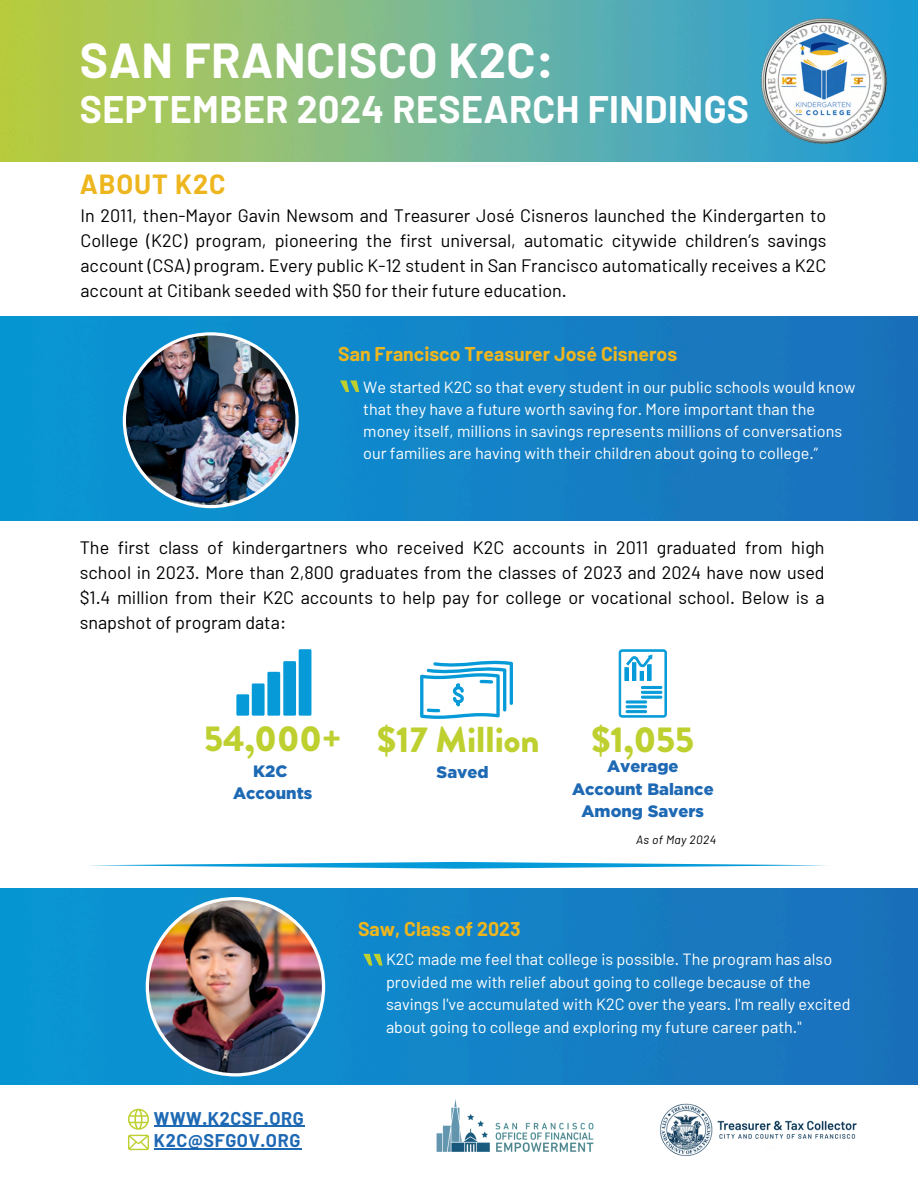
<style>
.page{position:relative;width:918px;height:1188px;background:#fff}
.page>*{position:absolute;margin:0;border:0;box-sizing:border-box;transform-origin:0 0}
.t1{font:700 48px "Barlow";letter-spacing:.01em;color:#fff}
.t2{font:700 37.5px "Barlow";letter-spacing:.01em;color:#fff}
.t3{font:900 36px "Brandon Grotesque";color:#bed02f}
.t4{font:700 27px "Barlow";letter-spacing:.035em;color:#eeb61e}
.t5{font:700 19.5px "Barlow";color:#eeb61e}
.t6{font:18px/24.8px "Barlow";color:#000;text-align:justify}
.t7{font:700 18px/22.5px "Barlow";letter-spacing:.035em;color:#1e69b4}
.t8{font:900 16.5px/22.5px "Gotham";color:#1e69b4;text-align:center}
.t9{font:16.2px/22.5px "Barlow";color:#fff}
.t10{font:italic 12px "Barlow";letter-spacing:.03em;color:#000}
</style>
<div class="page">
<img style="left:0;top:0;width:918px;height:162px">
<img style="left:757px;top:13px;width:135px;height:135px">
<img style="left:0;top:889px;width:918px;height:196px">
<img style="left:146px;top:897px;width:179px;height:179px">
<img style="left:436px;top:1099px;width:158px;height:53px">
<img style="left:660px;top:1103px;width:197px;height:53px">
<svg style="left:128px;top:1109px;width:21px;height:41px"></svg>
<hr style="left:154px;top:1126px;width:150px;height:1px;background:#1e69b4">
<hr style="left:154px;top:1148px;width:147px;height:1px;background:#1e69b4">
<svg style="left:89px;top:862px;width:738px;height:7px"></svg>
<img style="left:0;top:317px;width:918px;height:203px">
<img style="left:123px;top:332px;width:176px;height:176px">
<svg style="left:340px;top:380px;width:19px;height:12px"></svg>
<div style="left:236px;top:694px;width:13px;height:22px;background:#069bd8"></div>
<div style="left:252px;top:683px;width:13px;height:33px;background:#069bd8"></div>
<div style="left:267px;top:672px;width:13px;height:44px;background:#069bd8"></div>
<div style="left:283px;top:661px;width:13px;height:55px;background:#069bd8"></div>
<div style="left:299px;top:649px;width:12px;height:67px;background:#069bd8"></div>
<svg style="left:420px;top:660px;width:93px;height:59px"></svg>
<svg style="left:619px;top:649px;width:48px;height:69px"></svg>
<svg style="left:363px;top:954px;width:19px;height:11px"></svg>
<p class="t1" style="left:80px;top:30px;width:476px">SAN FRANCISCO K2C:</p>
<p class="t2" style="left:80px;top:86px;width:671px">SEPTEMBER 2024 RESEARCH FINDINGS</p>
<p class="t4" style="left:80px;top:167px;width:147px">ABOUT K2C</p>
<p class="t6" style="left:80px;top:203px;width:747px">In 2011, then-Mayor Gavin Newsom and Treasurer José Cisneros launched the Kindergarten to College (K2C) program, pioneering the first universal, automatic citywide children’s savings account (CSA) program. Every public K-12 student in San Francisco automatically receives a K2C account at Citibank seeded with $50 for their future education.</p>
<p class="t5" style="left:338px;top:342px;width:341px">San Francisco Treasurer José Cisneros</p>
<p class="t9" style="left:363px;top:375px;width:494px">We started K2C so that every student in our public schools would know that they have a future worth saving for. More important than the money itself, millions in savings represents millions of conversations our families are having with their children about going to college.”</p>
<p class="t6" style="left:80px;top:535px;width:746px">The first class of kindergartners who received K2C accounts in 2011 graduated from high school in 2023. More than 2,800 graduates from the classes of 2023 and 2024 have now used $1.4 million from their K2C accounts to help pay for college or vocational school. Below is a snapshot of program data:</p>
<p class="t3" style="left:204px;top:713px;width:139px">54,000+</p>
<p class="t8" style="left:253px;top:759px;width:36px">K2C</p>
<p class="t8" style="left:233px;top:782px;width:81px">Accounts</p>
<p class="t3" style="left:377px;top:714px;width:164px">$17 Million</p>
<p class="t8" style="left:437px;top:761px;width:54px">Saved</p>
<p class="t3" style="left:591px;top:714px;width:104px">$1,055</p>
<p class="t8" style="left:572px;top:755px;width:143px">Average<br>Account Balance<br>Among Savers</p>
<p class="t10" style="left:636px;top:832px;width:81px">As of May 2024</p>
<p class="t7" style="left:154px;top:1106px;width:151px">WWW.K2CSF.ORG<br>K2C@SFGOV.ORG</p>
<p class="t5" style="left:358px;top:917px;width:164px">Saw, Class of 2023</p>
<h6 class="t9" style="left:386px;top:948px;width:466px">K2C made me feel that college is possible. The program has also provided me with relief about going to college because of the savings I've accumulated with K2C over the years. I'm really excited about going to college and exploring my future career path."</h6>
</div>
